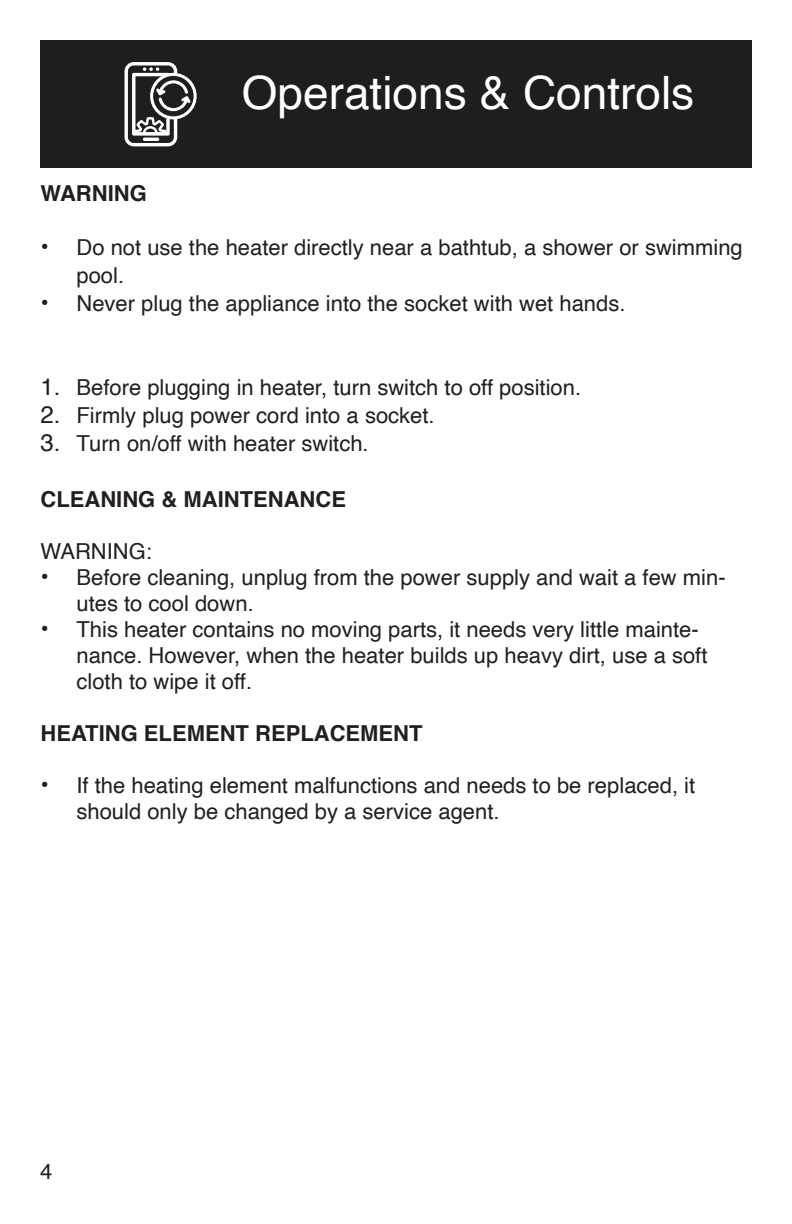
<style>
.page{position:relative;width:792px;height:1224px;background:#fff}
.page>*{position:absolute;margin:0;border:0;box-sizing:border-box;transform-origin:0 0}
.t1{font:46px "Helvetica";color:#fff}
.t2{font:22px/26px "Helvetica";color:#231f20}
.t3{font:700 22px "Helvetica";color:#231f20}
.s1{font-size:24px}
</style>
<div class="page">
<div style="left:40px;top:40px;width:712px;height:127px;background:#201d1e"></div>
<svg style="left:125px;top:62px;width:72px;height:84px"></svg>
<h1 class="t1" style="left:242px;top:57px;width:454px">Operations &amp; Controls</h1>
<p class="t3" style="left:40px;top:176px;width:108px">WARNING</p>
<p class="t2" style="left:76px;top:234px;width:668px;line-height:28px;text-indent:-36px"><span class="s1">•</span> Do not use the heater directly near a bathtub, a shower or swimming pool.</p>
<p class="t2" style="left:40px;top:291px;width:587px"><span class="s1">•</span> Never plug the appliance into the socket with wet hands.</p>
<p class="t2" style="left:40px;top:375px;width:542px"><span class="s1">1.</span> Before plugging in heater, turn switch to off position.</p>
<p class="t2" style="left:40px;top:403px;width:396px"><span class="s1">2.</span> Firmly plug power cord into a socket.</p>
<p class="t2" style="left:40px;top:431px;width:330px"><span class="s1">3.</span> Turn on/off with heater switch.</p>
<p class="t3" style="left:40px;top:481px;width:307px">CLEANING &amp; MAINTENANCE</p>
<p class="t2" style="left:40px;top:539px;width:113px">WARNING:</p>
<p class="t2" style="left:76px;top:565px;width:651px;text-indent:-36px"><span class="s1">•</span> Before cleaning, unplug from the power supply and wait a few min&shy;utes to cool down.</p>
<p class="t2" style="left:76px;top:617px;width:633px;text-indent:-36px"><span class="s1">•</span> This heater contains no moving parts, it needs very little mainte&shy;nance. However, when the heater builds up heavy dirt, use a soft cloth to wipe it off.</p>
<p class="t3" style="left:40px;top:716px;width:384px">HEATING ELEMENT REPLACEMENT</p>
<p class="t2" style="left:76px;top:773px;width:620px;text-indent:-36px"><span class="s1">•</span> If the heating element malfunctions and needs to be replaced, it should only be changed by a service agent.</p>
<p class="t2" style="left:40px;top:1158px;width:14px">4</p>
</div>
